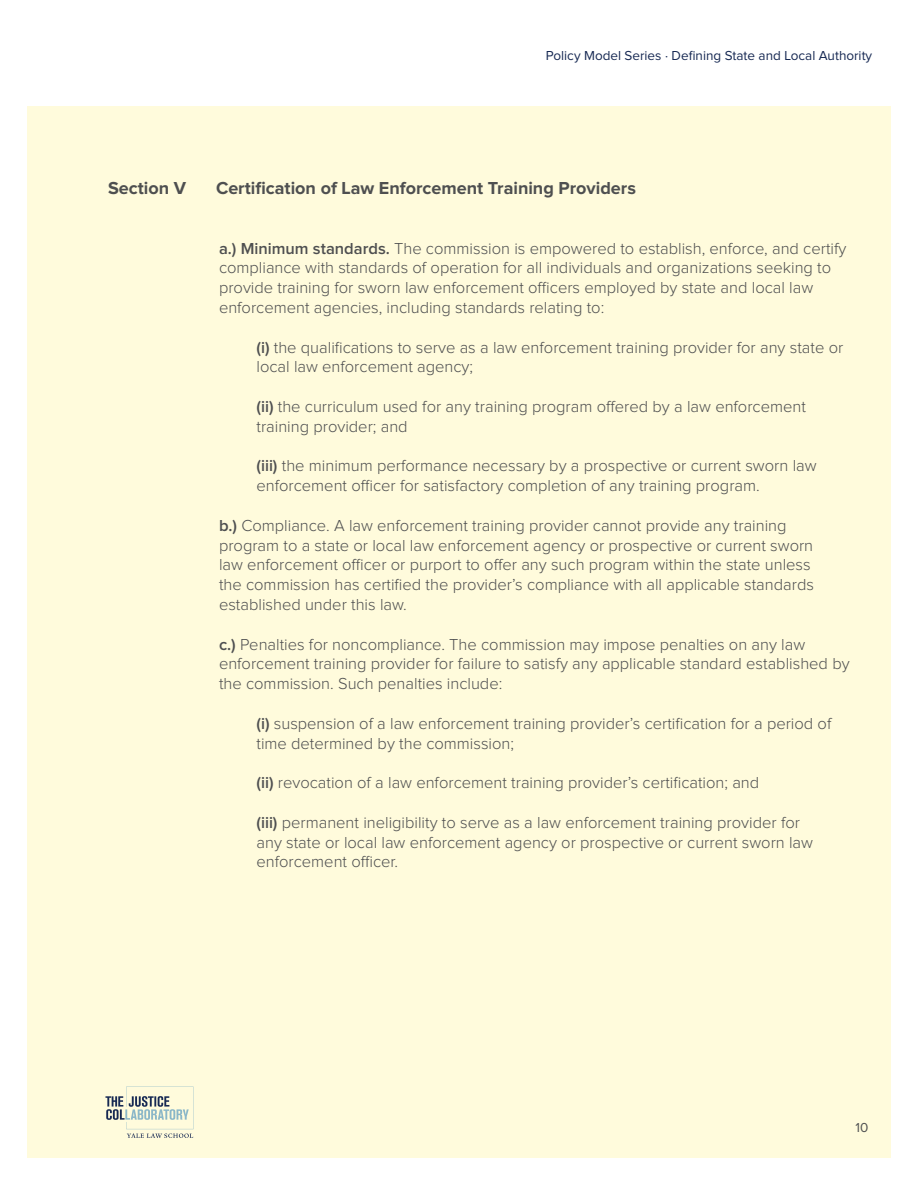
<style>
.page{position:relative;width:918px;height:1188px;background:#fff}
.page>*{position:absolute;margin:0;border:0;box-sizing:border-box;transform-origin:0 0}
.t1{font:700 18px "Proxima Nova";color:#4e4f50}
.t2{font:300 16.5px/19.8px "Proxima Nova";color:#4e4f50}
.t3{font:13.5px "Proxima Nova";color:#172953}
.t4{font:13.5px "Proxima Nova";color:#4e4f50}
.s1{font-weight:600}
</style>
<div class="page">
<div style="left:27px;top:106px;width:864px;height:1052px;background:#fffbdc"></div>
<svg style="left:105px;top:1087px;width:88px;height:51px"></svg>
<p class="t3" style="left:546px;top:49px;width:328px">Policy Model Series · Defining State and Local Authority</p>
<p class="t1" style="left:108px;top:180px;width:80px">Section V</p>
<p class="t1" style="left:216px;top:180px;width:421px">Certification of Law Enforcement Training Providers</p>
<p class="t2" style="left:219px;top:239px;width:629px"><span class="s1">a.) Minimum standards.</span> The commission is empowered to establish, enforce, and certify compliance with standards of operation for all individuals and organizations seeking to provide training for sworn law enforcement officers employed by state and local law enforcement agencies, including standards relating to:</p>
<p class="t2" style="left:256px;top:338px;width:588px"><span class="s1">(i)</span> the qualifications to serve as a law enforcement training provider for any state or local law enforcement agency;</p>
<p class="t2" style="left:256px;top:397px;width:551px"><span class="s1">(ii)</span> the curriculum used for any training program offered by a law enforcement training provider; and</p>
<p class="t2" style="left:256px;top:457px;width:562px"><span class="s1">(iii)</span> the minimum performance necessary by a prospective or current sworn law enforcement officer for satisfactory completion of any training program.</p>
<p class="t2" style="left:219px;top:516px;width:597px"><span class="s1">b.)</span> Compliance. A law enforcement training provider cannot provide any training program to a state or local law enforcement agency or prospective or current sworn law enforcement officer or purport to offer any such program within the state unless the commission has certified the provider’s compliance with all applicable standards established under this law.</p>
<p class="t2" style="left:219px;top:635px;width:632px"><span class="s1">c.)</span> Penalties for noncompliance. The commission may impose penalties on any law enforcement training provider for failure to satisfy any applicable standard established by the commission. Such penalties include:</p>
<p class="t2" style="left:256px;top:714px;width:576px"><span class="s1">(i)</span> suspension of a law enforcement training provider’s certification for a period of time determined by the commission;</p>
<p class="t2" style="left:256px;top:773px;width:504px"><span class="s1">(ii)</span> revocation of a law enforcement training provider’s certification; and</p>
<p class="t2" style="left:256px;top:813px;width:558px"><span class="s1">(iii)</span> permanent ineligibility to serve as a law enforcement training provider for any state or local law enforcement agency or prospective or current sworn law enforcement officer.</p>
<p class="t4" style="left:855px;top:1121px;width:14px">10</p>
</div>
